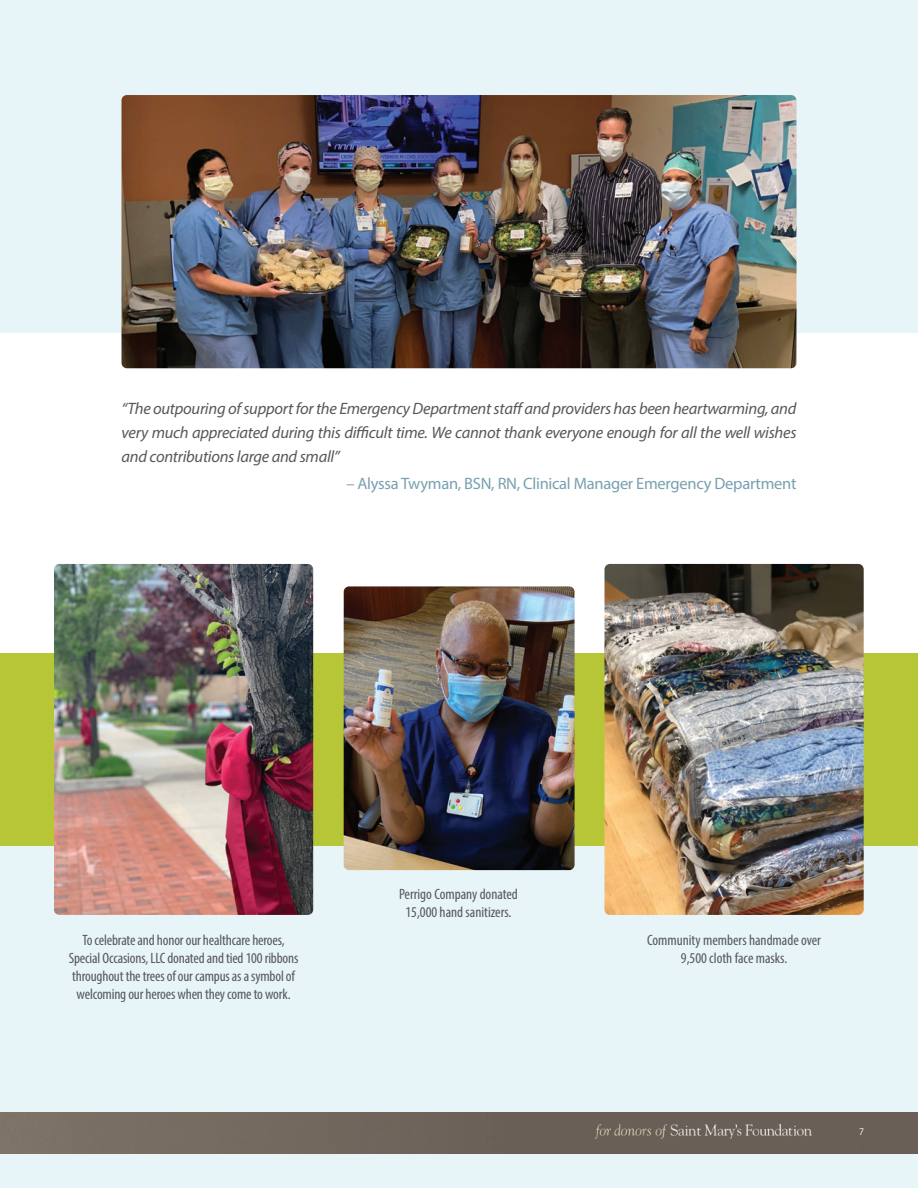
<style>
.page{position:relative;width:918px;height:1188px;background:#fff}
.page>*{position:absolute;margin:0;border:0;box-sizing:border-box;transform-origin:0 0}
.t1{font:italic 16.5px/24px "Myriad Pro";letter-spacing:-.015em;color:#57585a;text-align:justify}
.t2{font:16.5px "Myriad Pro";letter-spacing:-.015em;color:#78a0b0}
.t3{font:condensed 15px/18px "Myriad Pro";letter-spacing:-.01em;color:#57585a;text-align:center}
.t4{font:9px "Avant Garde";color:#fff}
</style>
<div class="page">
<div style="left:0;top:834px;width:918px;height:354px;background:#e7f4f8"></div>
<div style="left:0;top:0;width:918px;height:332px;background:#e7f4f8"></div>
<img style="left:122px;top:95px;width:674px;height:273px">
<div style="left:0;top:653px;width:918px;height:192px;background:#b7c637"></div>
<img style="left:54px;top:564px;width:259px;height:351px">
<img style="left:344px;top:586px;width:231px;height:284px">
<img style="left:604px;top:564px;width:260px;height:351px">
<img style="left:0;top:1112px;width:918px;height:42px">
<p class="t1" style="left:122px;top:396px;width:677px">“The outpouring of support for the Emergency Department staf and providers has been heartwarming, and very much appreciated during this difcult time. We cannot thank everyone enough for all the well wishes and contributions large and small”</p>
<p class="t2" style="left:346px;top:473px;width:452px">– Alyssa Twyman, BSN, RN, Clinical Manager Emergency Department</p>
<p class="t3" style="left:399px;top:885px;width:120px">Perrigo Company donated<br>15,000 hand sanitizers.</p>
<p class="t3" style="left:82px;top:931px;width:204px">To celebrate and honor our healthcare heroes,</p>
<p class="t3" style="left:647px;top:931px;width:175px">Community members handmade over</p>
<p class="t3" style="left:69px;top:949px;width:231px">Special Occasions, LLC donated and tied 100 ribbons</p>
<p class="t3" style="left:681px;top:949px;width:108px">9,500 cloth face masks.</p>
<p class="t3" style="left:72px;top:967px;width:225px;text-align:left">throughout the trees of our campus as a symbol of welcoming our heroes when they come to work.</p>
<p class="t4" style="left:859px;top:1126px;width:6px">7</p>
</div>
